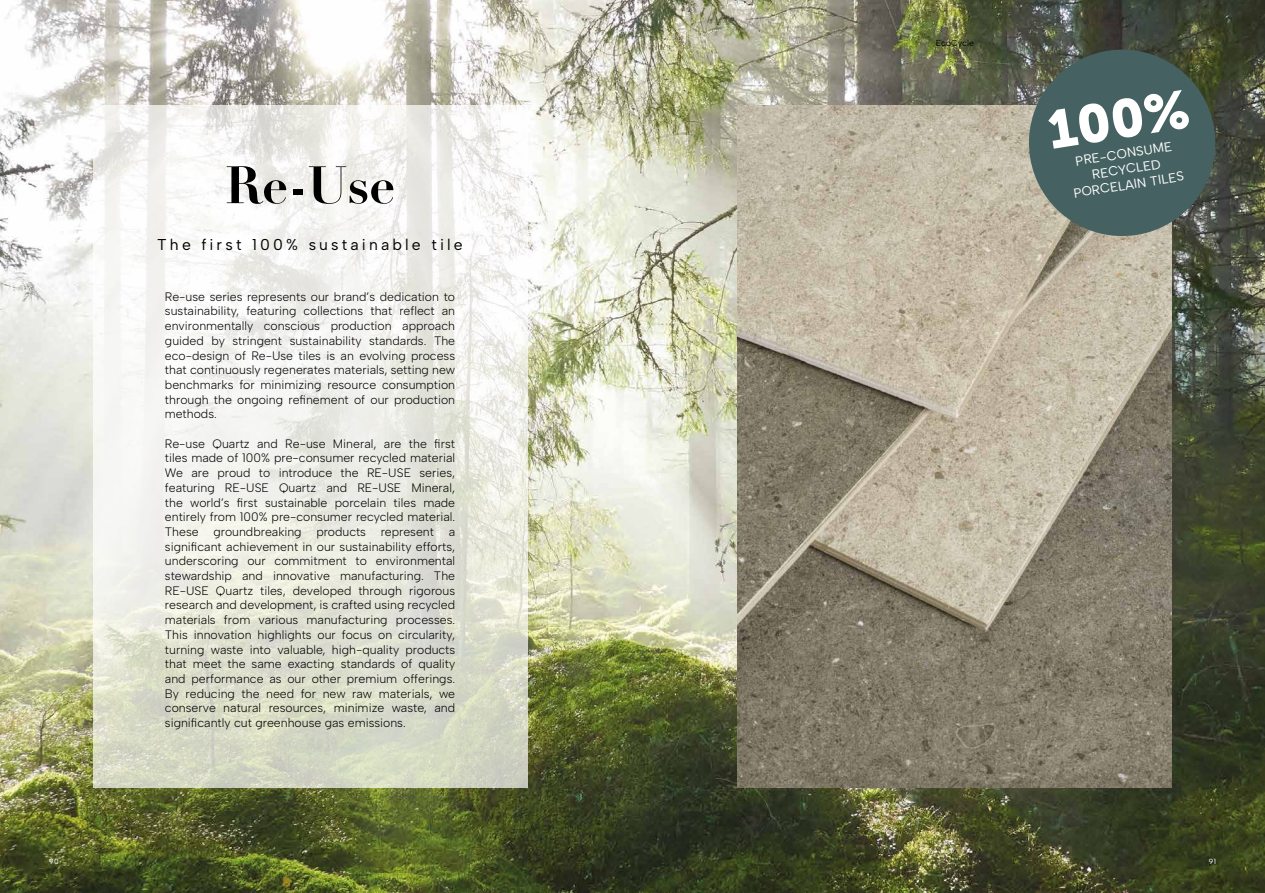
<style>
.page{position:relative;width:1265px;height:893px;background:#fff}
.page>*{position:absolute;margin:0;border:0;box-sizing:border-box;transform-origin:0 0}
.t1{font:700 51.62px "Didot";color:#000}
.t2{font:15.66px "Albert Sans";letter-spacing:.2em;color:#000}
.t3{font:13.12px/15.8px "Albert Sans";color:#fff;text-align:center}
.t4{font:12.25px/14.7px "Albert Sans";color:#000;text-align:justify}
.t5{font:8.75px "Albert Sans";color:#000}
.t6{font:7.44px "Albert Sans";color:#fff}
</style>
<div class="page">
<img style="left:0;top:0;width:1265px;height:893px">
<img style="left:738px;top:105px;width:434px;height:682px">
<svg style="left:93px;top:105px;width:434px;height:682px"></svg>
<svg style="left:1022px;top:43px;width:200px;height:200px;background:#63746e"></svg>
<h1 class="t1" style="left:225px;top:152px;width:172px">Re-Use</h1>
<p class="t2" style="left:157px;top:235px;width:307px">The first 100% sustainable tile</p>
<p class="t4" style="left:165px;top:289px;width:292px">Re-use series represents our brand’s dedication to sustainability, featuring collections that reflect an environmentally conscious production approach guided by stringent sustainability standards. The eco-design of Re-Use tiles is an evolving process that continuously regenerates materials, setting new benchmarks for minimizing resource consumption through the ongoing refinement of our production methods.</p>
<p class="t4" style="left:165px;top:436px;width:292px">Re-use Quartz and Re-use Mineral, are the first tiles made of 100% pre-consumer recycled material We are proud to introduce the RE-USE series, featuring RE-USE Quartz and RE-USE Mineral, the world’s first sustainable porcelain tiles made entirely from 100% pre-consumer recycled material.<br>These groundbreaking products represent a significant achievement in our sustainability efforts, underscoring our commitment to environmental stewardship and innovative manufacturing. The RE-USE Quartz tiles, developed through rigorous research and development, is crafted using recycled materials from various manufacturing processes.<br>This innovation highlights our focus on circularity, turning waste into valuable, high-quality products that meet the same exacting standards of quality and performance as our other premium offerings.<br>By reducing the need for new raw materials, we conserve natural resources, minimize waste, and significantly cut greenhouse gas emissions.</p>
<p class="t5" style="left:936px;top:38px;width:40px">EcoCycle</p>
<p class="t3" style="left:1067px;top:154px;width:113px;rotate:-9deg">PRE-CONSUME<br>RECYCLED<br>PORCELAIN TILES</p>
<p class="t6" style="left:49px;top:857px;width:11px">90</p>
<p class="t6" style="left:1209px;top:857px;width:9px">91</p>
</div>
